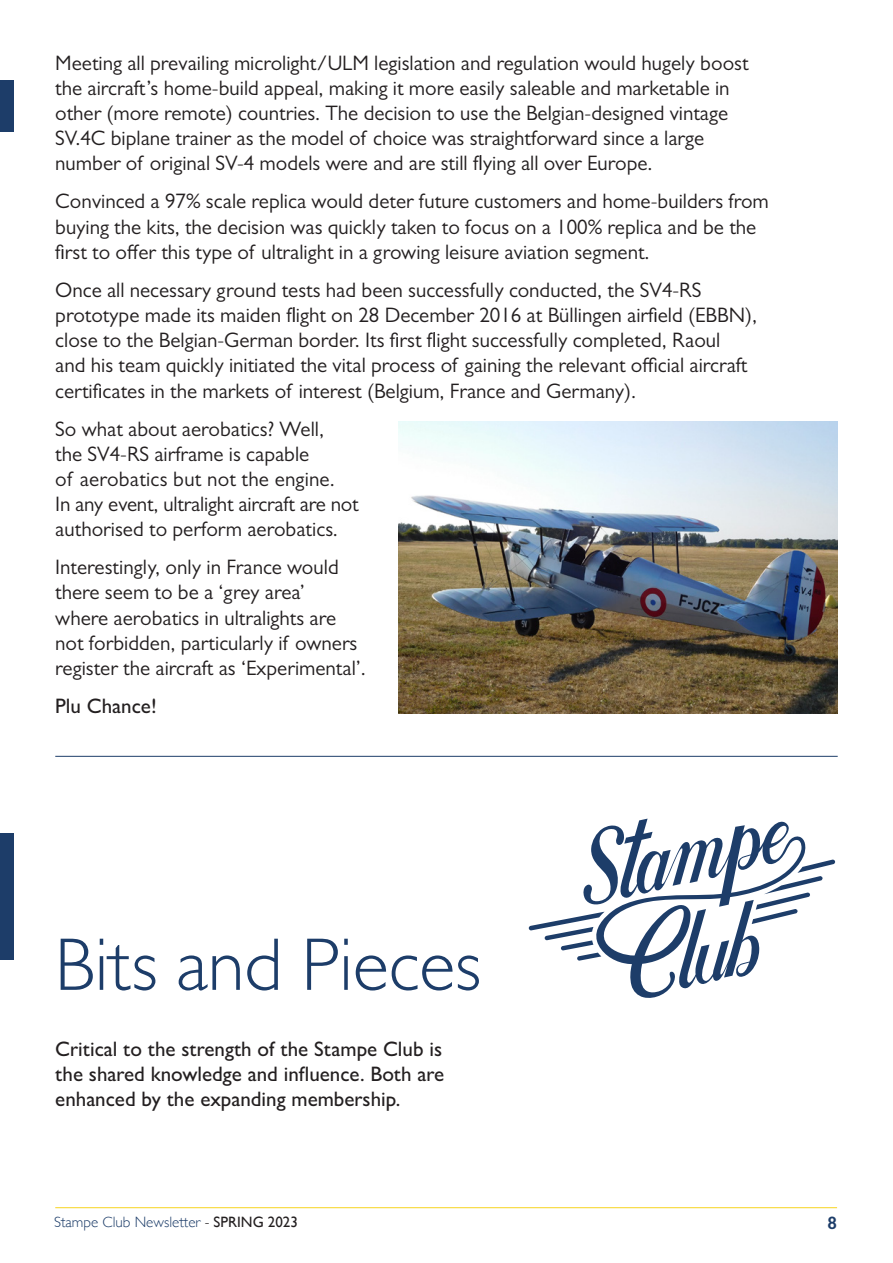
<style>
.page{position:relative;width:893px;height:1263px;background:#fff}
.page>*{position:absolute;margin:0;border:0;box-sizing:border-box;transform-origin:0 0}
.t1{font:300 75px "Gill Sans MT Pro";color:#1d3d69}
.t2{font:21px/25.2px "Gill Sans MT Pro";color:#231f20}
.t3{font:500 21px/25.2px "Gill Sans MT Pro";color:#231f20;text-align:justify}
.t4{font:600 18px "Gill Sans";color:#1d3d69}
.t5{font:300 15px "Gill Sans";color:#1d3d69}
.s1{color:#231f20}
.s2{font-weight:400;color:#231f20}
</style>
<div class="page">
<svg style="left:529px;top:819px;width:306px;height:179px"></svg>
<hr style="left:55px;top:1207px;width:782px;height:1px;background:#f7d41f">
<div style="left:0;top:81px;width:13px;height:51px;background:#1d3d69"></div>
<img style="left:399px;top:421px;width:439px;height:292px">
<hr style="left:55px;top:756px;width:783px;height:1px;background:#1d3d69">
<div style="left:0;top:833px;width:14px;height:127px;background:#1d3d69"></div>
<p class="t2" style="left:55px;top:50px;width:695px">Meeting all prevailing microlight/ULM legislation and regulation would hugely boost the aircraft’s home-build appeal, making it more easily saleable and marketable in other (more remote) countries. The decision to use the Belgian-designed vintage SV.4C biplane trainer as the model of choice was straightforward since a large number of original SV-4 models were and are still flying all over Europe.</p>
<p class="t2" style="left:55px;top:188px;width:715px">Convinced a 97% scale replica would deter future customers and home-builders from buying the kits, the decision was quickly taken to focus on a 100% replica and be the first to offer this type of ultralight in a growing leisure aviation segment.</p>
<p class="t2" style="left:55px;top:277px;width:703px">Once all necessary ground tests had been successfully conducted, the SV4-RS prototype made its maiden flight on 28 December 2016 at Büllingen airfield (EBBN), close to the Belgian-German border. Its first flight successfully completed, Raoul<br>and his team quickly initiated the vital process of gaining the relevant official aircraft certificates in the markets of interest (Belgium, France and Germany).</p>
<p class="t2" style="left:55px;top:416px;width:305px">So what about aerobatics? Well,<br>the SV4-RS airframe is capable<br>of aerobatics but not the engine.<br>In any event, ultralight aircraft are not authorised to perform aerobatics.</p>
<p class="t2" style="left:55px;top:554px;width:312px">Interestingly, only in France would there seem to be a ‘grey area’<br>where aerobatics in ultralights are not forbidden, particularly if owners register the aircraft as ‘Experimental’.</p>
<p class="t3" style="left:55px;top:693px;width:103px">Plu Chance!</p>
<p class="t1" style="left:55px;top:919px;width:428px">Bits and Pieces</p>
<p class="t3" style="left:55px;top:1036px;width:390px">Critical to the strength of the Stampe Club is the shared knowledge and influence. Both are enhanced by the expanding membership.</p>
<p class="t5" style="left:54px;top:1211px;width:245px">Stampe Club Newsletter <span class="s1">-</span> <span class="s2">SPRING 2023</span></p>
<p class="t4" style="left:827px;top:1212px;width:11px">8</p>
</div>
